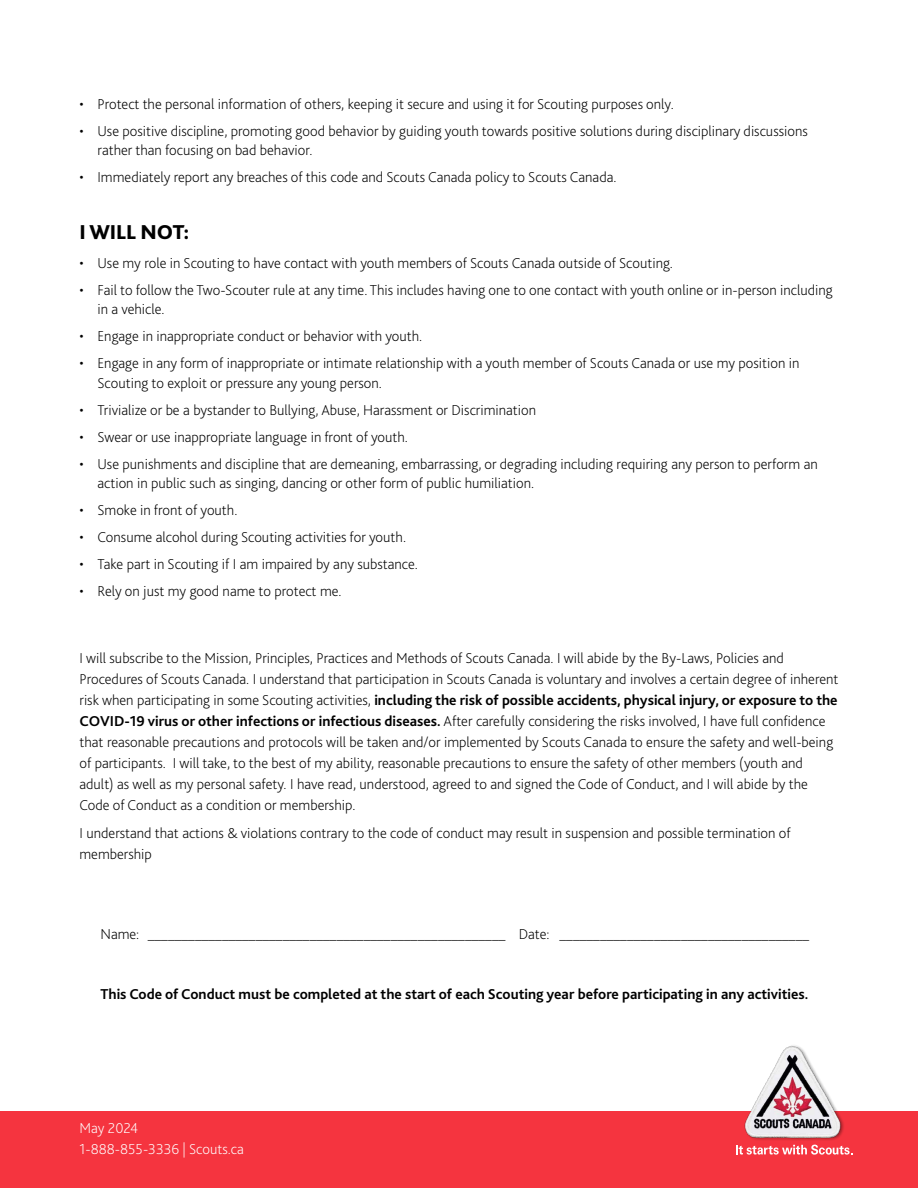
<style>
.page{position:relative;width:918px;height:1188px;background:#fff}
.page>*{position:absolute;margin:0;border:0;box-sizing:border-box;transform-origin:0 0}
.t1{font:800 21px "Bliss 2";color:#000}
.t2{font:200 15px/21px "Bliss 2";color:#000}
.t3{font:700 15px "Bliss 2";color:#000}
.t4{font:200 15px/21px "Bliss 2";color:#fff}
.s1{font-weight:700}
</style>
<div class="page">
<div style="left:0;top:1111px;width:918px;height:77px;background:#f5343f"></div>
<img style="left:744px;top:1045px;width:100px;height:100px">
<svg style="left:736px;top:1145px;width:116px;height:10px"></svg>
<p class="t2" style="left:80px;top:93px;width:596px">• Protect the personal information of others, keeping it secure and using it for Scouting purposes only.</p>
<p class="t2" style="left:98px;top:120px;width:712px;line-height:19.5px;text-indent:-18px">• Use positive discipline, promoting good behavior by guiding youth towards positive solutions during disciplinary discussions rather than focusing on bad behavior.</p>
<p class="t2" style="left:80px;top:166px;width:539px">• Immediately report any breaches of this code and Scouts Canada policy to Scouts Canada.</p>
<h1 class="t1" style="left:80px;top:219px;width:111px">I WILL NOT:</h1>
<p class="t2" style="left:80px;top:252px;width:595px">• Use my role in Scouting to have contact with youth members of Scouts Canada outside of Scouting.</p>
<p class="t2" style="left:98px;top:279px;width:737px;line-height:19.5px;text-indent:-18px">• Fail to follow the Two-Scouter rule at any time. This includes having one to one contact with youth online or in-person including in a vehicle.</p>
<p class="t2" style="left:80px;top:325px;width:344px">• Engage in inappropriate conduct or behavior with youth.</p>
<p class="t2" style="left:98px;top:353px;width:704px;line-height:19.5px;text-indent:-18px">• Engage in any form of inappropriate or intimate relationship with a youth member of Scouts Canada or use my position in<br>Scouting to exploit or pressure any young person.</p>
<p class="t2" style="left:80px;top:399px;width:458px">• Trivialize or be a bystander to Bullying, Abuse, Harassment or Discrimination</p>
<p class="t2" style="left:80px;top:426px;width:330px">• Swear or use inappropriate language in front of youth.</p>
<p class="t2" style="left:98px;top:453px;width:722px;line-height:19.5px;text-indent:-18px">• Use punishments and discipline that are demeaning, embarrassing, or degrading including requiring any person to perform an action in public such as singing, dancing or other form of public humiliation.</p>
<p class="t2" style="left:80px;top:499px;width:159px">• Smoke in front of youth.</p>
<p class="t2" style="left:80px;top:526px;width:328px">• Consume alcohol during Scouting activities for youth.</p>
<p class="t2" style="left:80px;top:553px;width:340px">• Take part in Scouting if I am impaired by any substance.</p>
<p class="t2" style="left:80px;top:580px;width:264px">• Rely on just my good name to protect me.</p>
<p class="t2" style="left:80px;top:647px;width:761px">I will subscribe to the Mission, Principles, Practices and Methods of Scouts Canada. I will abide by the By-Laws, Policies and Procedures of Scouts Canada. I understand that participation in Scouts Canada is voluntary and involves a certain degree of inherent risk when participating in some Scouting activities, <span class="s1">including the risk of possible accidents, physical injury, or exposure to the COVID-19 virus or other infections or infectious diseases.</span> After carefully considering the risks involved, I have full confidence that reasonable precautions and protocols will be taken and/or implemented by Scouts Canada to ensure the safety and well-being of participants. I will take, to the best of my ability, reasonable precautions to ensure the safety of other members (youth and adult) as well as my personal safety. I have read, understood, agreed to and signed the Code of Conduct, and I will abide by the Code of Conduct as a condition or membership.</p>
<p class="t2" style="left:80px;top:823px;width:713px">I understand that actions &amp; violations contrary to the code of conduct may result in suspension and possible termination of membership</p>
<p class="t2" style="left:100px;top:923px;width:710px">Name: _____________________________________________________ Date: _____________________________________</p>
<p class="t3" style="left:100px;top:985px;width:709px">This Code of Conduct must be completed at the start of each Scouting year before participating in any activities.</p>
<p class="t4" style="left:80px;top:1117px;width:166px">May 2024<br>1-888-855-3336 | Scouts.ca</p>
</div>
